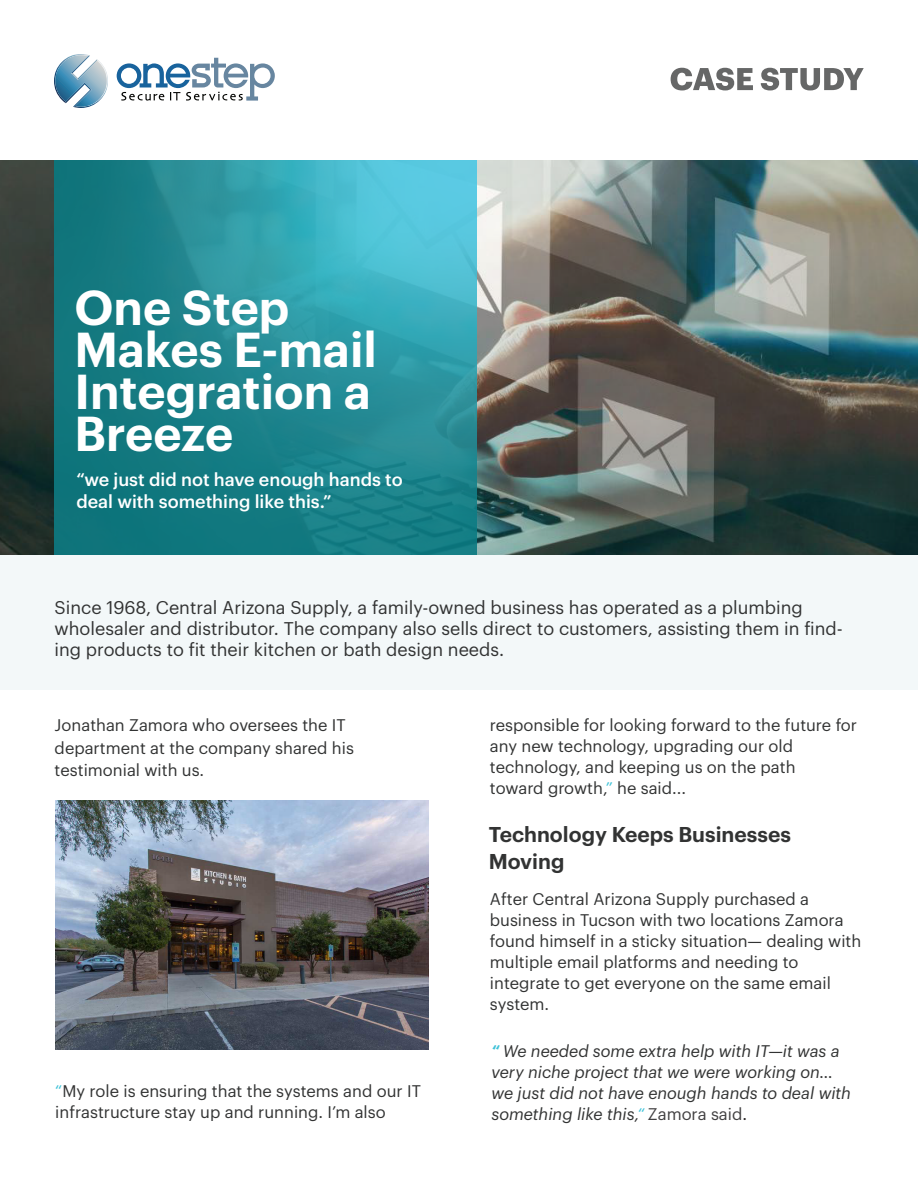
<style>
.page{position:relative;width:918px;height:1188px;background:#fff}
.page>*{position:absolute;margin:0;border:0;box-sizing:border-box;transform-origin:0 0}
.t1{font:600 48px/42px "Graphik";color:#fff}
.t2{font:600 21px/27px "Graphik";color:#323333}
.t3{font:18px/21px "Graphik";color:#323333}
.t4{font:500 18px/21.6px "Graphik";color:#fff}
.t5{font:16.5px/21px "Graphik";color:#323333}
.t6{font:italic 16.5px/21px "Graphik";color:#323333}
.s1{color:#3ec2d8}
.s2{font-weight:600;color:#3ec2d8}
.s3{font-style:normal;color:#414041}
.s4{font-style:normal;color:#211e1e}
</style>
<div class="page">
<img style="left:0;top:161px;width:918px;height:395px">
<svg style="left:117px;top:58px;width:158px;height:43px"></svg>
<svg style="left:54px;top:54px;width:54px;height:54px"></svg>
<svg style="left:671px;top:68px;width:82px;height:22px"></svg>
<svg style="left:761px;top:68px;width:103px;height:22px"></svg>
<svg style="left:54px;top:161px;width:422px;height:395px;background:#258e98"></svg>
<div style="left:0;top:556px;width:918px;height:134px;background:#f3f8f9"></div>
<img style="left:56px;top:801px;width:373px;height:249px">
<h1 class="t1" style="left:74px;top:282px;width:304px">One Step<br>Makes E-mail<br>Integration a<br>Breeze</h1>
<p class="t4" style="left:76px;top:467px;width:328px">“we just did not have enough hands to deal with something like this.”</p>
<p class="t3" style="left:55px;top:596px;width:790px">Since 1968, Central Arizona Supply, a family-owned business has operated as a plumbing wholesaler and distributor. The company also sells direct to customers, assisting them in find&shy;ing products to fit their kitchen or bath design needs.</p>
<p class="t5" style="left:55px;top:713px;width:301px;line-height:22.5px">Jonathan Zamora who oversees the IT department at the company shared his testimonial with us.</p>
<p class="t5" style="left:55px;top:1079px;width:367px"><span class="s1">“</span>My role is ensuring that the systems and our IT infrastructure stay up and running. I’m also</p>
<p class="t5" style="left:490px;top:714px;width:369px">responsible for looking forward to the future for any new technology, upgrading our old technology, and keeping us on the path<br>toward growth,<span class="s1">”</span> he said...</p>
<p class="t2" style="left:489px;top:819px;width:304px">Technology Keeps Businesses<br>Moving</p>
<p class="t5" style="left:490px;top:887px;width:373px">After Central Arizona Supply purchased a business in Tucson with two locations Zamora found himself in a sticky situation— dealing with multiple email platforms and needing to integrate to get everyone on the same email system.</p>
<p class="t6" style="left:491px;top:1039px;width:361px"><span class="s2">“</span> We needed some extra help with IT—it was a very niche project that we were working on… we just did not have enough hands to deal with something like this,<span class="s1">“</span> <span class="s3">Zamora said</span><span class="s4">.</span></p>
</div>
